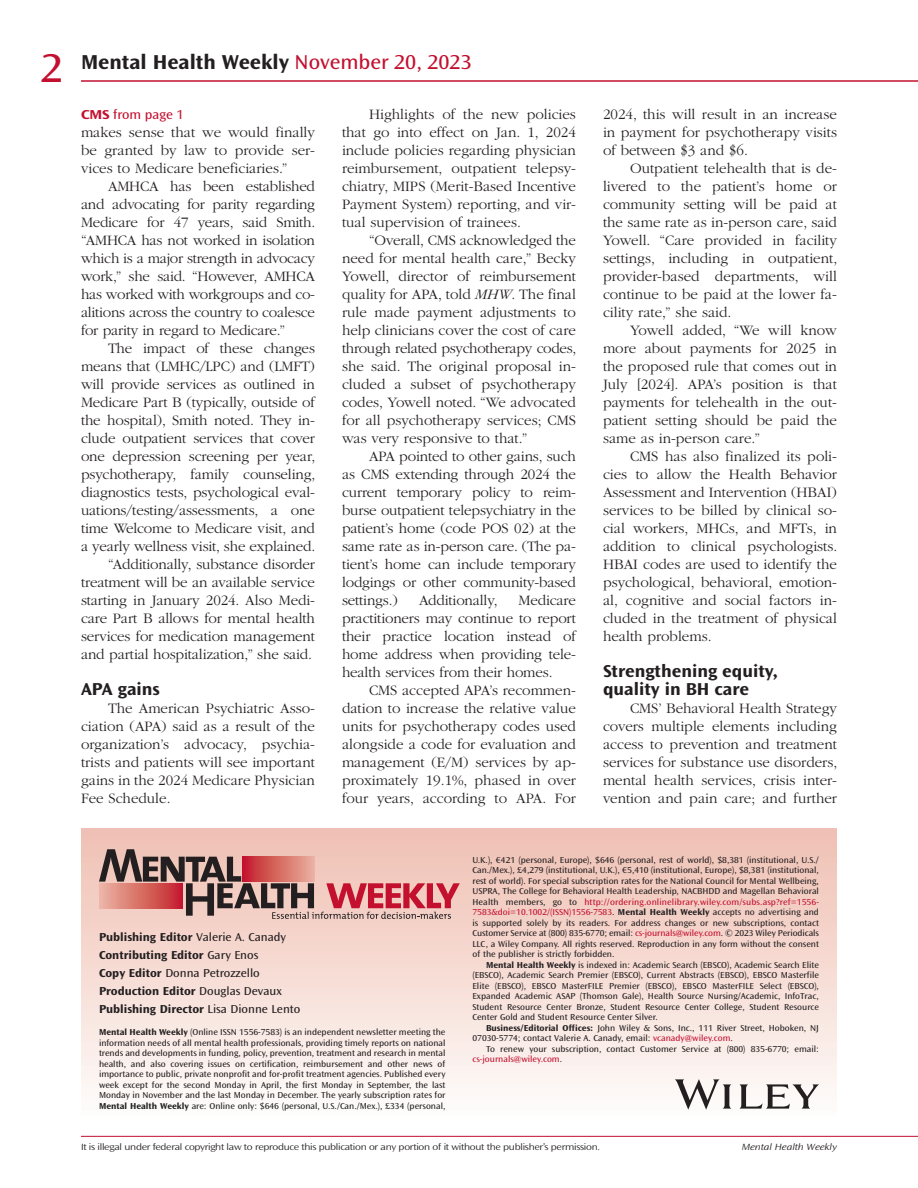
<style>
.page{position:relative;width:918px;height:1188px;background:#fff}
.page>*{position:absolute;margin:0;border:0;box-sizing:border-box;transform-origin:0 0}
.t1{font:semi-expanded 42px "Ocean Sans Std";color:#c3102f}
.t2{font:700 semi-expanded 21px "Ocean Sans Std";color:#231f20}
.t3{font:700 semi-expanded 18px/18px "Ocean Sans Std";color:#231f20}
.t4{font:300 15px/18px "ITC Garamond Std";letter-spacing:-.01em;color:#231f20;text-align:justify}
.t5{font:semi-expanded 13.5px "Ocean Sans Std";color:#c3102f}
.t6{font:700 semi-expanded 12px/18px "Ocean Sans Std";color:#231f20}
.t7{font:300 expanded 9.3px "Ocean Sans Std";letter-spacing:-.03em;color:#231f20}
.t8{font:italic 300 expanded 9.3px "Ocean Sans Std";color:#231f20}
.t9{font:semi-expanded 9px/10.5px "Ocean Sans Std";color:#231f20;text-align:justify}
.s1{font-weight:400;color:#c3102f}
.s2{font-weight:700;font-stretch:expanded}
.s3{font-style:italic}
.s4{font-weight:400}
.s5{font-weight:700}
.s6{color:#c3102f}
</style>
<div class="page">
<hr style="left:81px;top:1136px;width:837px;height:1px;background:#c3102f">
<hr style="left:81px;top:81px;width:837px;height:1px;background:#c3102f">
<div style="left:81px;top:828px;width:756px;height:288px;background:linear-gradient(to bottom,#efbfb2,#fefbfa)"></div>
<svg style="left:99px;top:849px;width:361px;height:70px;background:#c58e89"></svg>
<svg style="left:675px;top:1079px;width:144px;height:30px"></svg>
<h1 class="t1" style="left:41px;top:45px;width:24px">2</h1>
<h2 class="t2" style="left:81px;top:50px;width:392px">Mental Health Weekly <span class="s1">November 20, 2023</span></h2>
<p class="t5" style="left:81px;top:107px;width:104px"><span class="s2">CMS</span> from page 1</p>
<p class="t4" style="left:342px;top:105px;width:236px;text-indent:27px">Highlights of the new policies that go into effect on Jan. 1, 2024 include policies regarding physician reimbursement, outpatient telepsy&shy;chiatry, MIPS (Merit-Based Incentive Payment System) reporting, and vir&shy;tual supervision of trainees.</p>
<p class="t4" style="left:342px;top:231px;width:236px;text-indent:27px">“Overall, CMS acknowledged the need for mental health care,” Becky Yowell, director of reimbursement quality for APA, told <span class="s3">MHW</span>. The final rule made payment adjustments to help clinicians cover the cost of care through related psychotherapy codes, she said. The original proposal in&shy;cluded a subset of psychotherapy codes, Yowell noted. “We advocated for all psychotherapy services; CMS was very responsive to that.”</p>
<p class="t4" style="left:342px;top:447px;width:236px;text-indent:27px">APA pointed to other gains, such as CMS extending through 2024 the current temporary policy to reim&shy;burse outpatient telepsychiatry in the patient’s home (code POS 02) at the same rate as in-person care. (The pa&shy;tient’s home can include temporary lodgings or other community-based settings.)</p>
<p class="t4" style="left:81px;top:123px;width:236px">makes sense that we would finally be granted by law to provide ser&shy;vices to Medicare beneficiaries.”</p>
<p class="t4" style="left:81px;top:177px;width:236px;text-indent:27px">AMHCA has been established and advocating for parity regarding Medicare for 47 years, said Smith. “AMHCA has not worked in isolation which is a major strength in advocacy work,” she said. “However, AMHCA has worked with workgroups and co&shy;alitions across the country to coalesce for parity in regard to Medicare.”</p>
<p class="t4" style="left:81px;top:339px;width:236px;text-align:right">The impact of these changes means that (LMHC/LPC) and (LMFT) will provide services as outlined in Medicare Part B (typically, outside of the hospital), Smith noted. They in&shy;clude outpatient services that cover one depression screening per year, psychotherapy, family counseling, diagnostics tests, psychological eval&shy;uations/testing/assessments, a one time Welcome to Medicare visit, and a yearly wellness visit, she explained. “Additionally, substance disorder treatment will be an available service starting in January 2024. Also Medi&shy;care Part B allows for mental health services for medication management and partial hospitalization,” she said.</p>
<p class="t3" style="left:81px;top:680px;width:80px">APA gains</p>
<p class="t4" style="left:81px;top:699px;width:236px;text-indent:27px">The American Psychiatric Asso&shy;ciation (APA) said as a result of the organization’s advocacy, psychia&shy;trists and patients will see important gains in the 2024 Medicare Physician Fee Schedule.</p>
<p class="t4" style="left:342px;top:591px;width:236px;text-indent:177px">Medicare practitioners may continue to report their practice location instead of home address when providing tele&shy;health services from their homes.</p>
<p class="t4" style="left:342px;top:681px;width:236px;text-indent:27px">CMS accepted APA’s recommen&shy;dation to increase the relative value units for psychotherapy codes used alongside a code for evaluation and management (E/M) services by ap&shy;proximately 19.1%, phased in over four years, according to APA. For</p>
<p class="t4" style="left:419px;top:591px;width:80px">Additionally,</p>
<p class="t4" style="left:603px;top:105px;width:236px">2024, this will result in an increase in payment for psychotherapy visits of between $3 and $6.</p>
<p class="t4" style="left:603px;top:159px;width:236px;text-indent:27px">Outpatient telehealth that is de&shy;livered to the patient’s home or community setting will be paid at the same rate as in-person care, said Yowell. “Care provided in facility settings, including in outpatient, provider-based departments, will continue to be paid at the lower fa&shy;cility rate,” she said.</p>
<p class="t4" style="left:603px;top:321px;width:236px;text-indent:27px">Yowell added, “We will know more about payments for 2025 in the proposed rule that comes out in July [2024]. APA’s position is that payments for telehealth in the out&shy;patient setting should be paid the same as in-person care.”</p>
<p class="t4" style="left:603px;top:447px;width:236px;text-indent:27px">CMS has also finalized its poli&shy;cies to allow the Health Behavior Assessment and Intervention (HBAI) services to be billed by clinical so&shy;cial workers, MHCs, and MFTs, in addition to clinical psychologists.<br>HBAI codes are used to identify the psychological, behavioral, emotion&shy;al, cognitive and social factors in&shy;cluded in the treatment of physical health problems.</p>
<p class="t3" style="left:603px;top:662px;width:176px">Strengthening equity, quality in BH care</p>
<p class="t4" style="left:603px;top:699px;width:236px;text-indent:27px">CMS’ Behavioral Health Strategy covers multiple elements including access to prevention and treatment services for substance use disorders, mental health services, crisis inter&shy;vention and pain care; and further</p>
<p class="t6" style="left:99px;top:928px;width:203px">Publishing Editor <span class="s4">Valerie A. Canady </span>Contributing Editor <span class="s4">Gary Enos<br></span>Copy Editor <span class="s4">Donna Petrozzello </span>Production Editor <span class="s4">Douglas Devaux </span>Publishing Director <span class="s4">Lisa Dionne Lento</span></p>
<p class="t9" style="left:99px;top:1027px;width:348px"><span class="s5">Mental Health Weekly</span> (Online ISSN 1556-7583) is an independent newsletter meeting the information needs of all mental health professionals, providing timely reports on national trends and developments in funding, policy, prevention, treatment and research in mental health, and also covering issues on certification, reimbursement and other news of importance to public, private nonprofit and for-profit treatment agencies. Published every week except for the second Monday in April, the first Monday in September, the last Monday in November and the last Monday in December. The yearly subscription rates for <span class="s5">Mental Health Weekly</span> are: Online only: $646 (personal, U.S./Can./Mex.), £334 (personal,</p>
<p class="t9" style="left:472px;top:855px;width:348px">U.K.), €421 (personal, Europe), $646 (personal, rest of world), $8,381 (institutional, U.S./ Can./Mex.), £4,279 (institutional, U.K.), €5,410 (institutional, Europe), $8,381 (institutional, rest of world). For special subscription rates for the National Council for Mental Wellbeing, USPRA, The College for Behavioral Health Leadership, NACBHDD and Magellan Behavioral Health members, go to <span class="s6">http://ordering.onlinelibrary.wiley.com/subs.asp?ref=1556- 7583&amp;doi=10.1002/(ISSN)1556-7583</span>. <span class="s5">Mental Health Weekly</span> accepts no advertising and is supported solely by its readers. For address changes or new subscriptions, contact Customer Service at (800) 835-6770; email: <span class="s6">cs-journals@wiley.com</span>. © 2023 Wiley Periodicals LLC, a Wiley Company. All rights reserved. Reproduction in any form without the consent of the publisher is strictly forbidden.</p>
<p class="t9" style="left:472px;top:960px;width:348px;text-indent:14px"><span class="s5">Mental Health Weekly</span> is indexed in: Academic Search (EBSCO), Academic Search Elite (EBSCO), Academic Search Premier (EBSCO), Current Abstracts (EBSCO), EBSCO Masterfile Elite (EBSCO), EBSCO MasterFILE Premier (EBSCO), EBSCO MasterFILE Select (EBSCO), Expanded Academic ASAP (Thomson Gale), Health Source Nursing/Academic, InfoTrac, Student Resource Center Bronze, Student Resource Center College, Student Resource Center Gold and Student Resource Center Silver.</p>
<p class="t9" style="left:472px;top:1023px;width:348px;text-indent:14px"><span class="s5">Business/Editorial Offices:</span> John Wiley &amp; Sons, Inc., 111 River Street, Hoboken, NJ<br>07030-5774; contact Valerie A. Canady, email: <span class="s6">vcanady@wiley.com</span>.</p>
<p class="t9" style="left:472px;top:1044px;width:348px;text-indent:14px">To renew your subscription, contact Customer Service at (800) 835-6770; email: <span class="s6">cs-journals@wiley.com</span>.</p>
<p class="t7" style="left:81px;top:1141px;width:521px">It is illegal under federal copyright law to reproduce this publication or any portion of it without the publisher’s permission.</p>
<p class="t8" style="left:742px;top:1142px;width:97px">Mental Health Weekly</p>
</div>
